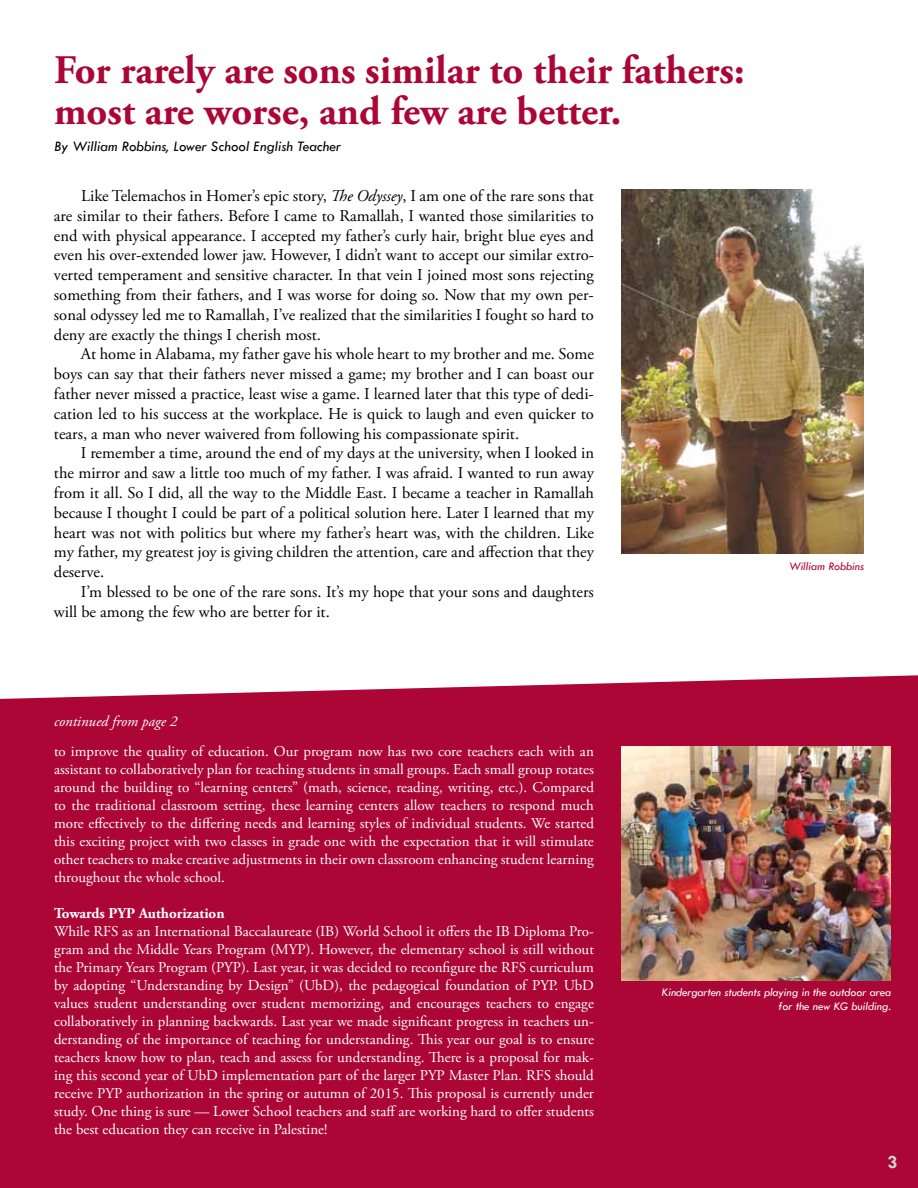
<style>
.page{position:relative;width:918px;height:1188px;background:#fff}
.page>*{position:absolute;margin:0;border:0;box-sizing:border-box;transform-origin:0 0}
.t1{font:700 40.5px/40.5px "Adobe Garamond Pro";color:#ab0635}
.t2{font:700 19.2px "Tw Cen";color:#d1d3d4}
.t3{font:16.5px/19.8px "Adobe Garamond Pro";color:#000;text-align:justify}
.t4{font:15px/18px "Adobe Garamond Pro";color:#fff;text-align:justify}
.t5{font:italic 15px "Tw Cen";color:#000}
.t6{font:700 15px "Adobe Garamond Pro";color:#fff}
.t7{font:italic 15px "Adobe Garamond Pro";color:#fff}
.t8{font:italic 12px/13.5px "Tw Cen";color:#fff;text-align:right}
.t9{font:italic 12px "Tw Cen";color:#ab0635}
.s1{font-style:italic}
</style>
<div class="page">
<div style="left:0;top:675px;width:918px;height:513px;background:#ab0635"></div>
<img style="left:621px;top:189px;width:243px;height:364px">
<img style="left:621px;top:746px;width:270px;height:234px">
<h1 class="t1" style="left:54px;top:51px;width:692px">For rarely are sons similar to their fathers: most are worse, and few are better.</h1>
<p class="t5" style="left:54px;top:137px;width:289px">By William Robbins, Lower School English Teacher</p>
<p class="t3" style="left:54px;top:186px;width:542px;text-indent:27px">Like Telemachos in Homer’s epic story, <span class="s1">The Odyssey</span>, I am one of the rare sons that are similar to their fathers. Before I came to Ramallah, I wanted those similarities to end with physical appearance. I accepted my father’s curly hair, bright blue eyes and even his over-extended lower jaw. However, I didn’t want to accept our similar extro&shy;verted temperament and sensitive character. In that vein I joined most sons rejecting something from their fathers, and I was worse for doing so. Now that my own per&shy;sonal odyssey led me to Ramallah, I’ve realized that the similarities I fought so hard to deny are exactly the things I cherish most.</p>
<p class="t3" style="left:54px;top:345px;width:541px;text-indent:27px">At home in Alabama, my father gave his whole heart to my brother and me. Some boys can say that their fathers never missed a game; my brother and I can boast our father never missed a practice, least wise a game. I learned later that this type of dedi&shy;cation led to his success at the workplace. He is quick to laugh and even quicker to tears, a man who never waivered from following his compassionate spirit.</p>
<p class="t3" style="left:54px;top:444px;width:542px;text-indent:27px">I remember a time, around the end of my days at the university, when I looked in the mirror and saw a little too much of my father. I was afraid. I wanted to run away from it all. So I did, all the way to the Middle East. I became a teacher in Ramallah because I thought I could be part of a political solution here. Later I learned that my heart was not with politics but where my father’s heart was, with the children. Like my father, my greatest joy is giving children the attention, care and affection that they deserve.</p>
<p class="t3" style="left:54px;top:582px;width:541px;text-indent:27px">I’m blessed to be one of the rare sons. It’s my hope that your sons and daughters will be among the few who are better for it.</p>
<p class="t7" style="left:54px;top:712px;width:125px">continued from page 2</p>
<p class="t9" style="left:789px;top:559px;width:77px">William Robbins</p>
<p class="t4" style="left:54px;top:743px;width:542px">to improve the quality of education. Our program now has two core teachers each with an assistant to collaboratively plan for teaching students in small groups. Each small group rotates around the building to “learning centers” (math, science, reading, writing, etc.). Compared to the traditional classroom setting, these learning centers allow teachers to respond much more effectively to the differing needs and learning styles of individual students. We started this exciting project with two classes in grade one with the expectation that it will stimulate other teachers to make creative adjustments in their own classroom enhancing student learning throughout the whole school.</p>
<p class="t6" style="left:54px;top:904px;width:172px">Towards PYP Authorization</p>
<p class="t4" style="left:54px;top:923px;width:542px">While RFS as an International Baccalaureate (IB) World School it offers the IB Diploma Pro&shy;gram and the Middle Years Program (MYP). However, the elementary school is still without the Primary Years Program (PYP). Last year, it was decided to reconfigure the RFS curriculum by adopting “Understanding by Design” (UbD), the pedagogical foundation of PYP. UbD values student understanding over student memorizing, and encourages teachers to engage collaboratively in planning backwards. Last year we made significant progress in teachers un&shy;derstanding of the importance of teaching for understanding. This year our goal is to ensure teachers know how to plan, teach and assess for understanding. There is a proposal for mak&shy;ing this second year of UbD implementation part of the larger PYP Master Plan. RFS should receive PYP authorization in the spring or autumn of 2015. This proposal is currently under study. One thing is sure — Lower School teachers and staff are working hard to offer students the best education they can receive in Palestine!</p>
<p class="t8" style="left:662px;top:986px;width:231px">Kindergarten students playing in the outdoor area for the new KG building.</p>
<p class="t2" style="left:888px;top:1150px;width:12px">3</p>
</div>
